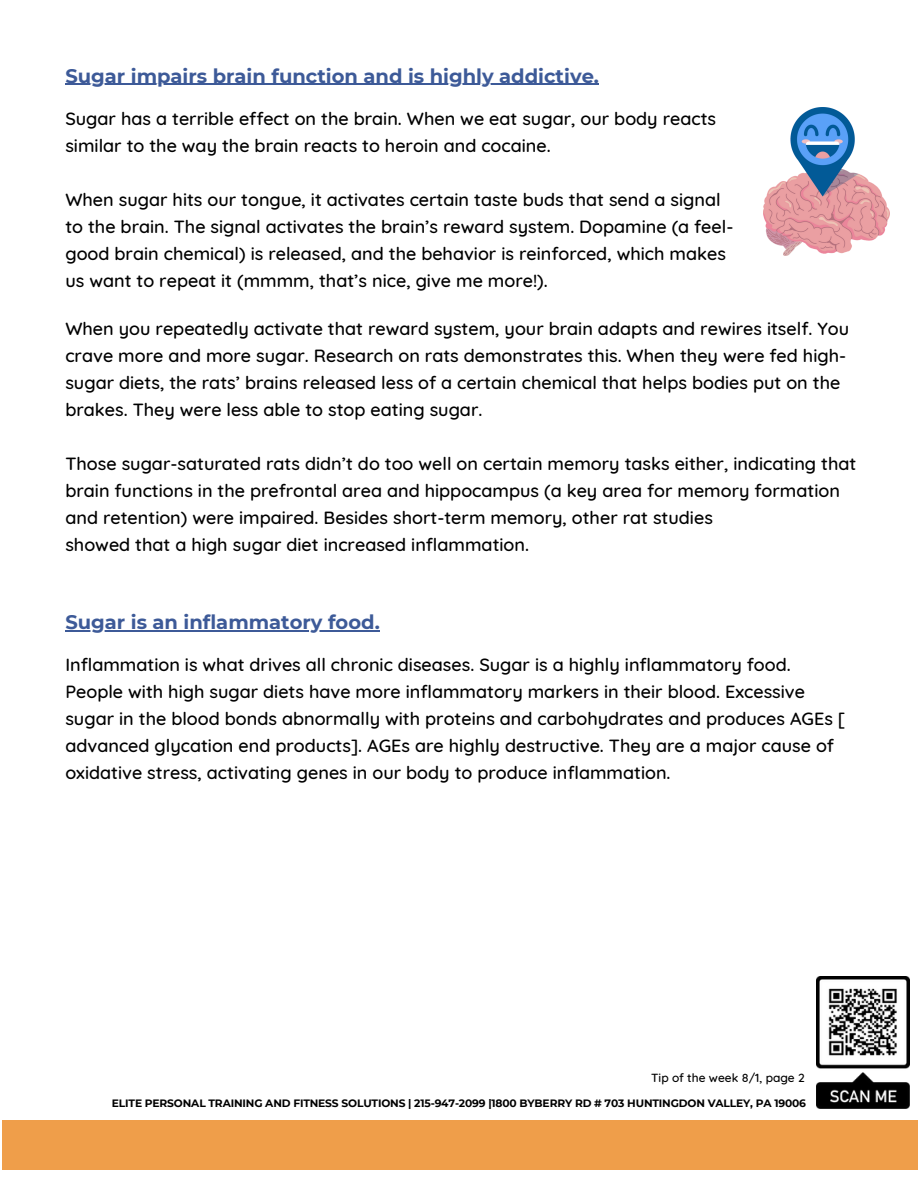
<style>
.page{position:relative;width:918px;height:1188px;background:#fff}
.page>*{position:absolute;margin:0;border:0;box-sizing:border-box;transform-origin:0 0}
.t1{font:700 19.5px "Montserrat";color:#3d5a98}
.t2{font:500 18px/27px "Quicksand";color:#000}
.t3{font:500 12px "Quicksand";color:#000}
.t4{font:700 10.65px "Montserrat";letter-spacing:-.015em;color:#000}
</style>
<div class="page">
<div style="left:2px;top:1121px;width:916px;height:49px;background:#ef9e4a"></div>
<img style="left:817px;top:977px;width:92px;height:131px">
<img style="left:763px;top:108px;width:126px;height:147px">
<hr style="left:65px;top:84px;width:534px;height:1px;background:#3d5a98">
<hr style="left:65px;top:630px;width:315px;height:1px;background:#3d5a98">
<p class="t1" style="left:65px;top:64px;width:535px">Sugar impairs brain function and is highly addictive.</p>
<p class="t2" style="left:65px;top:105px;width:652px">Sugar has a terrible effect on the brain. When we eat sugar, our body reacts similar to the way the brain reacts to heroin and cocaine.</p>
<p class="t2" style="left:65px;top:186px;width:670px">When sugar hits our tongue, it activates certain taste buds that send a signal to the brain. The signal activates the brain’s reward system. Dopamine (a feel&shy;good brain chemical) is released, and the behavior is reinforced, which makes us want to repeat it (mmmm, that’s nice, give me more!).</p>
<p class="t2" style="left:65px;top:314px;width:785px">When you repeatedly activate that reward system, your brain adapts and rewires itself. You crave more and more sugar. Research on rats demonstrates this. When they were fed high&shy;sugar diets, the rats’ brains released less of a certain chemical that helps bodies put on the brakes. They were less able to stop eating sugar.</p>
<p class="t2" style="left:65px;top:449px;width:793px">Those sugar-saturated rats didn’t do too well on certain memory tasks either, indicating that brain functions in the prefrontal area and hippocampus (a key area for memory formation and retention) were impaired. Besides short-term memory, other rat studies<br>showed that a high sugar diet increased inflammation.</p>
<p class="t1" style="left:65px;top:610px;width:316px">Sugar is an inflammatory food.</p>
<p class="t2" style="left:65px;top:651px;width:781px">Inflammation is what drives all chronic diseases. Sugar is a highly inflammatory food.<br>People with high sugar diets have more inflammatory markers in their blood. Excessive sugar in the blood bonds abnormally with proteins and carbohydrates and produces AGEs [ advanced glycation end products]. AGEs are highly destructive. They are a major cause of oxidative stress, activating genes in our body to produce inflammation.</p>
<p class="t3" style="left:651px;top:1070px;width:155px">Tip of the week 8/1, page 2</p>
<p class="t4" style="left:112px;top:1096px;width:696px">ELITE PERSONAL TRAINING AND FITNESS SOLUTIONS | 215-947-2099 |1800 BYBERRY RD # 703 HUNTINGDON VALLEY, PA 19006</p>
</div>
